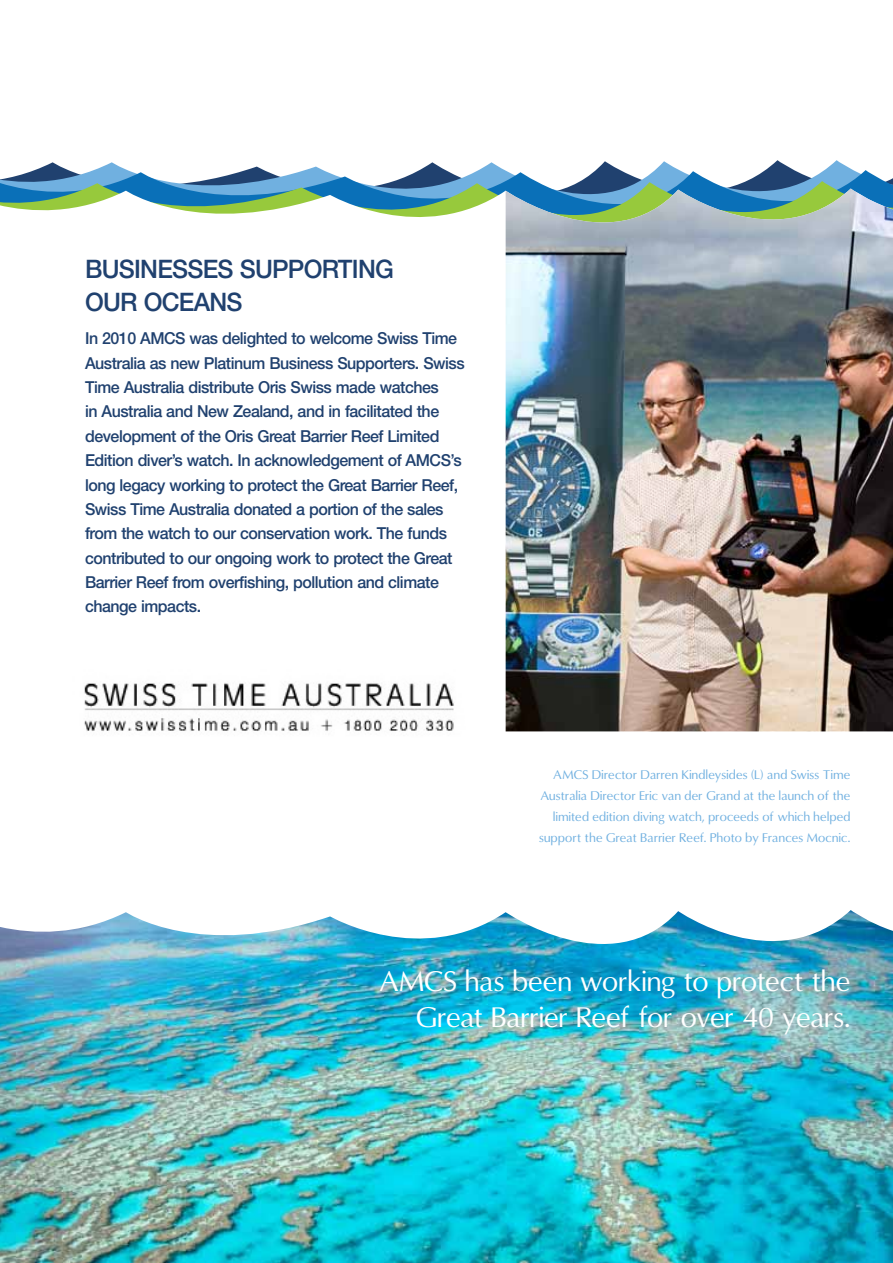
<style>
.page{position:relative;width:893px;height:1263px;background:#fff}
.page>*{position:absolute;margin:0;border:0;box-sizing:border-box;transform-origin:0 0}
.t1{font:27px/36px "Omni";color:#fff;text-align:right}
.t2{font:500 25.5px/33.5px "Helvetica Neue";letter-spacing:-.03em;color:#20416f}
.t3{font:500 16.5px/24.3px "Helvetica Neue";letter-spacing:-.03em;color:#20416f}
.t4{font:12px/21px "Omni";letter-spacing:.02em;color:#70b0e0;text-align:right}
</style>
<div class="page">
<svg style="left:20px;top:164px;width:854px;height:11px"></svg>
<svg style="left:0;top:175px;width:893px;height:8px"></svg>
<svg style="left:0;top:183px;width:893px;height:124px"></svg>
<img style="left:506px;top:189px;width:387px;height:542px">
<img style="left:84px;top:683px;width:370px;height:48px">
<img style="left:0;top:910px;width:893px;height:353px">
<h2 class="t2" style="left:85px;top:252px;width:310px">Businesses Supporting our Oceans  </h2>
<p class="t3" style="left:85px;top:326px;width:381px">In 2010 AMCS was delighted to welcome Swiss Time Australia as new Platinum Business Supporters. Swiss Time Australia distribute Oris Swiss made watches<br>in Australia and New Zealand, and in facilitated the development of the Oris Great Barrier Reef Limited Edition diver’s watch. In acknowledgement of AMCS’s long legacy working to protect the Great Barrier Reef, Swiss Time Australia donated a portion of the sales from the watch to our conservation work. The funds contributed to our ongoing work to protect the Great Barrier Reef from overfishing, pollution and climate change impacts.</p>
<p class="t4" style="left:539px;top:764px;width:313px">AMCS Director Darren Kindleysides (L) and Swiss Time Australia Director Eric van der Grand at the launch of the limited edition diving watch, proceeds of which helped support the Great Barrier Reef. Photo by Frances Mocnic.</p>
<h1 class="t1" style="left:379px;top:963px;width:473px">AMCS has been working to protect the<br>Great Barrier Reef for over 40 years.</h1>
</div>
